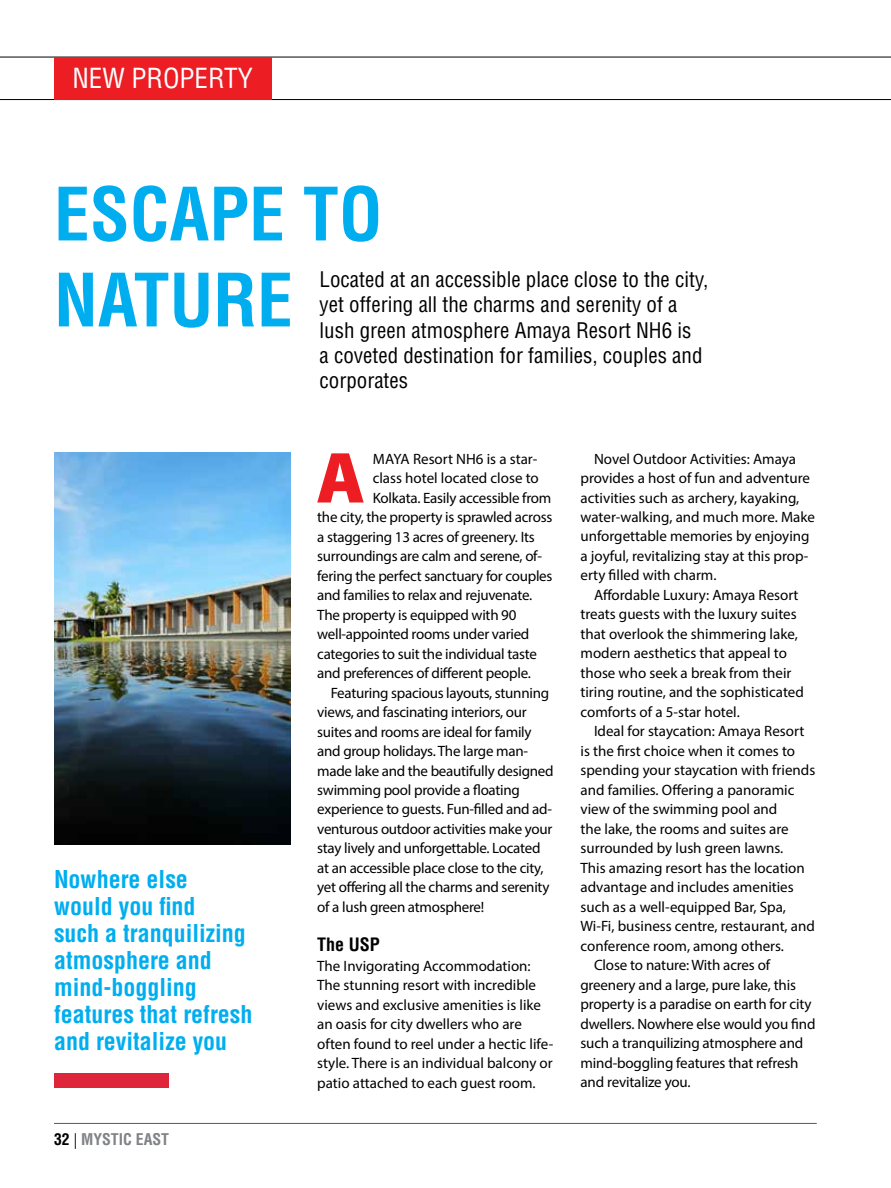
<style>
.page{position:relative;width:891px;height:1188px;background:#fff}
.page>*{position:absolute;margin:0;border:0;box-sizing:border-box;transform-origin:0 0}
.t1{font:900 72.9px "Myriad Pro";color:#ed1d24}
.t2{font:700 condensed 71.7px/85.9px "Helvetica LT Std";color:#00aeef}
.t3{font:condensed 27px "Helvetica LT Std";color:#fff}
.t4{font:700 condensed 24px/27px "Helvetica LT Std";color:#00aeef}
.t5{font:condensed 21px/25.2px "Helvetica LT Std";color:#000}
.t6{font:700 condensed 18px "Helvetica LT Std";color:#000}
.t7{font:700 condensed 15.75px "Helvetica LT Std";color:#808285}
.t8{font:15px/19.5px "Myriad Pro";letter-spacing:-.01em;color:#000}
.s1{color:#000}
.s2{font-weight:300;font-stretch:normal;color:#000}
</style>
<div class="page">
<hr style="left:54px;top:1123px;width:763px;height:1px;background:#58595b">
<img style="left:54px;top:453px;width:236px;height:391px">
<div style="left:54px;top:1073px;width:114px;height:15px;background:#de2539"></div>
<hr style="left:0;top:57px;width:891px;height:1px;background:#000">
<hr style="left:0;top:99px;width:891px;height:1px;background:#000">
<div style="left:54px;top:57px;width:217px;height:42px;background:#ed1d24"></div>
<h3 class="t3" style="left:72px;top:61px;width:182px">NEW PROPERTY</h3>
<h2 class="t2" style="left:54px;top:171px;width:330px">ESCAPE TO<br>NATURE</h2>
<h3 class="t5" style="left:320px;top:267px;width:390px">Located at an accessible place close to the city, yet offering all the charms and serenity of a lush green atmosphere Amaya Resort NH6 is<br>a coveted destination for families, couples and corporates</h3>
<h3 class="t4" style="left:54px;top:865px;width:200px">Nowhere else would you find<br>such a tranquilizing atmosphere and mind-boggling features that refresh and revitalize you</h3>
<p class="t7" style="left:54px;top:1130px;width:117px"><span class="s1">32</span> <span class="s2">|</span> MYSTIC EAST</p>
<h1 class="t1" style="left:316px;top:429px;width:51px">A</h1>
<p class="t8" style="left:373px;top:448px;width:166px">MAYA Resort NH6 is a star-</p>
<p class="t8" style="left:373px;top:468px;width:167px">class hotel located close to</p>
<p class="t8" style="left:373px;top:487px;width:180px">Kolkata. Easily accessible from</p>
<p class="t8" style="left:317px;top:507px;width:237px">the city, the property is sprawled across</p>
<p class="t8" style="left:317px;top:526px;width:219px">a staggering 13 acres of greenery. Its</p>
<p class="t8" style="left:317px;top:546px;width:226px">surroundings are calm and serene, of-</p>
<p class="t8" style="left:317px;top:565px;width:237px">fering the perfect sanctuary for couples</p>
<p class="t8" style="left:317px;top:585px;width:217px">and families to relax and rejuvenate.</p>
<p class="t8" style="left:317px;top:604px;width:201px">The property is equipped with 90</p>
<p class="t8" style="left:317px;top:624px;width:214px">well-appointed rooms under varied</p>
<p class="t8" style="left:317px;top:643px;width:221px">categories to suit the individual taste</p>
<p class="t8" style="left:317px;top:663px;width:215px">and preferences of different people.</p>
<p class="t8" style="left:331px;top:682px;width:220px">Featuring spacious layouts, stunning</p>
<p class="t8" style="left:317px;top:702px;width:211px">views, and fascinating interiors, our</p>
<p class="t8" style="left:317px;top:721px;width:216px">suites and rooms are ideal for family</p>
<p class="t8" style="left:317px;top:741px;width:212px">and group holidays. The large man-</p>
<p class="t8" style="left:317px;top:760px;width:238px">made lake and the beautifully designed</p>
<p class="t8" style="left:317px;top:780px;width:204px">swimming pool provide a floating</p>
<p class="t8" style="left:317px;top:799px;width:236px">experience to guests. Fun-filled and ad-</p>
<p class="t8" style="left:317px;top:819px;width:237px">venturous outdoor activities make your</p>
<p class="t8" style="left:317px;top:838px;width:225px">stay lively and unforgettable. Located</p>
<p class="t8" style="left:317px;top:858px;width:228px">at an accessible place close to the city,</p>
<p class="t8" style="left:317px;top:877px;width:234px">yet offering all the charms and serenity</p>
<p class="t8" style="left:317px;top:897px;width:168px">of a lush green atmosphere!</p>
<p class="t6" style="left:317px;top:933px;width:64px">The USP</p>
<p class="t8" style="left:317px;top:955px;width:238px">The Invigorating Accommodation:<br>The stunning resort with incredible views and exclusive amenities is like an oasis for city dwellers who are often found to reel under a hectic life&shy;style. There is an individual balcony or patio attached to each guest room.</p>
<p class="t8" style="left:580px;top:448px;width:236px;text-indent:14px">Novel Outdoor Activities: Amaya provides a host of fun and adventure activities such as archery, kayaking, water-walking, and much more. Make unforgettable memories by enjoying a joyful, revitalizing stay at this prop&shy;erty filled with charm.</p>
<p class="t8" style="left:580px;top:585px;width:225px;text-indent:14px">Affordable Luxury: Amaya Resort treats guests with the luxury suites that overlook the shimmering lake, modern aesthetics that appeal to those who seek a break from their tiring routine, and the sophisticated comforts of a 5-star hotel.</p>
<p class="t8" style="left:594px;top:721px;width:212px">Ideal for staycation: Amaya Resort</p>
<p class="t8" style="left:580px;top:741px;width:216px">is the first choice when it comes to</p>
<p class="t8" style="left:580px;top:760px;width:236px">spending your staycation with friends</p>
<p class="t8" style="left:580px;top:780px;width:215px">and families. Offering a panoramic</p>
<p class="t8" style="left:580px;top:799px;width:198px">view of the swimming pool and</p>
<p class="t8" style="left:580px;top:819px;width:210px">the lake, the rooms and suites are</p>
<p class="t8" style="left:580px;top:838px;width:204px">surrounded by lush green lawns.</p>
<p class="t8" style="left:580px;top:858px;width:226px">This amazing resort has the location</p>
<p class="t8" style="left:580px;top:877px;width:215px">advantage and includes amenities</p>
<p class="t8" style="left:580px;top:897px;width:207px">such as a well-equipped Bar, Spa,</p>
<p class="t8" style="left:580px;top:916px;width:236px">Wi-Fi, business centre, restaurant, and</p>
<p class="t8" style="left:580px;top:936px;width:205px">conference room, among others.</p>
<p class="t8" style="left:594px;top:955px;width:178px">Close to nature: With acres of</p>
<p class="t8" style="left:580px;top:975px;width:217px">greenery and a large, pure lake, this</p>
<p class="t8" style="left:580px;top:994px;width:232px">property is a paradise on earth for city</p>
<p class="t8" style="left:580px;top:1014px;width:236px">dwellers. Nowhere else would you find</p>
<p class="t8" style="left:580px;top:1033px;width:224px">such a tranquilizing atmosphere and</p>
<p class="t8" style="left:580px;top:1053px;width:220px">mind-boggling features that refresh</p>
<p class="t8" style="left:580px;top:1072px;width:112px">and revitalize you.</p>
</div>
